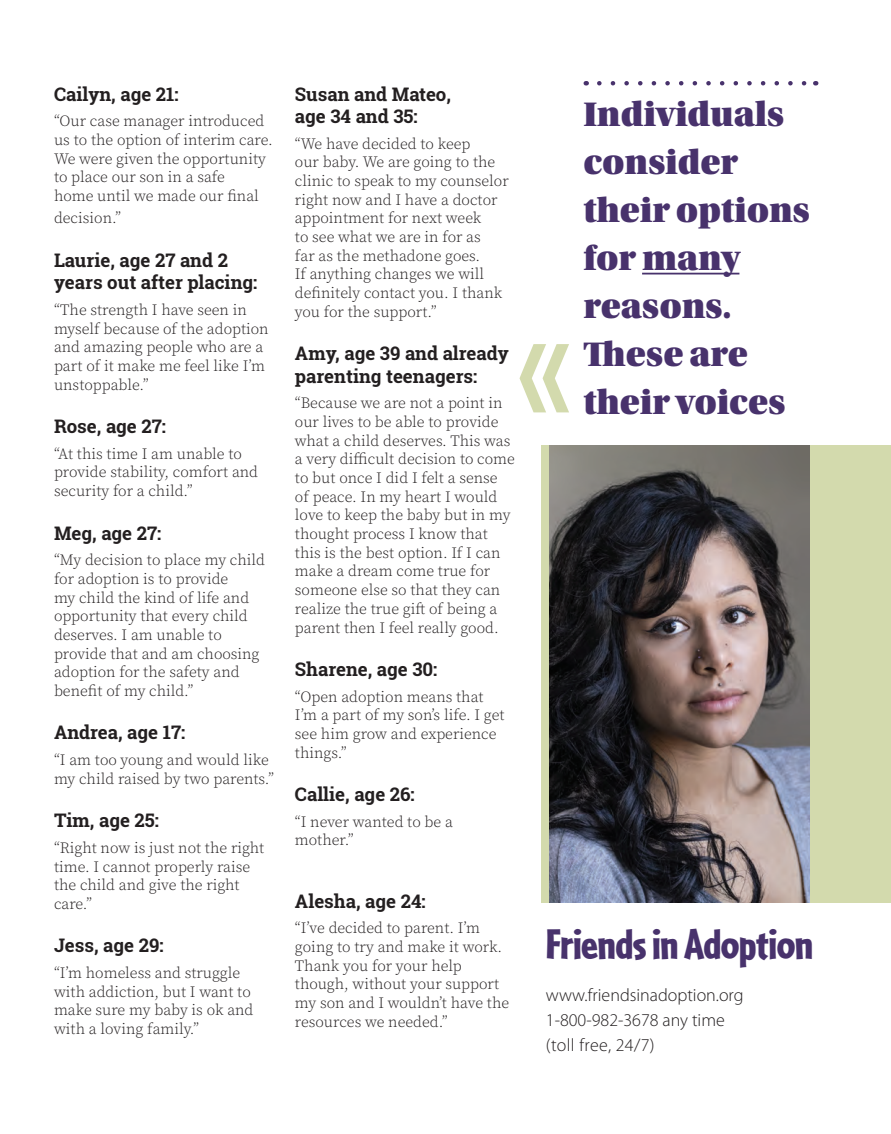
<style>
.page{position:relative;width:891px;height:1134px;background:#fff}
.page>*{position:absolute;margin:0;border:0;box-sizing:border-box;transform-origin:0 0}
.t1{font:900 45px "Cafeteria";letter-spacing:-.01em;color:#48326c}
.t2{font:36px/48px "Utopia Std Black Headline";color:#48326c}
.t3{font:700 18.75px/22.4px "Roboto Slab";color:#231f20}
.t4{font:300 18px/25px "Myriad Pro";color:#231f20}
.t5{font:300 15.6px/18.8px "Source Serif Pro";color:#231f20}
</style>
<div class="page">
<div style="left:541px;top:446px;width:350px;height:457px;background:#d3daad"></div>
<img style="left:549px;top:446px;width:261px;height:457px">
<svg style="left:599px;top:81px;width:208px;height:5px"></svg>
<hr style="left:642px;top:273px;width:97px;height:1px;background:#48326c">
<p class="t3" style="left:54px;top:82px;width:126px">Cailyn, age 21:</p>
<p class="t5" style="left:54px;top:112px;width:220px">“Our case manager introduced us to the option of interim care.<br>We were given the opportunity to place our son in a safe<br>home until we made our final</p>
<p class="t5" style="left:54px;top:209px;width:69px">decision.”</p>
<p class="t3" style="left:54px;top:249px;width:205px">Laurie, age 27 and 2 years out after placing:</p>
<p class="t5" style="left:54px;top:301px;width:216px">“The strength I have seen in myself because of the adoption and amazing people who are a part of it make me feel like I’m unstoppable.”</p>
<p class="t3" style="left:54px;top:415px;width:114px">Rose, age 27:</p>
<p class="t5" style="left:54px;top:444px;width:206px">“At this time I am unable to provide stability, comfort and security for a child.”</p>
<p class="t3" style="left:54px;top:521px;width:109px">Meg, age 27:</p>
<p class="t5" style="left:54px;top:551px;width:213px">“My decision to place my child for adoption is to provide<br>my child the kind of life and opportunity that every child deserves. I am unable to provide that and am choosing adoption for the safety and benefit of my child.”</p>
<p class="t3" style="left:54px;top:721px;width:133px">Andrea, age 17:</p>
<p class="t5" style="left:54px;top:751px;width:221px">“I am too young and would like my child raised by two parents.”</p>
<p class="t3" style="left:54px;top:809px;width:107px">Tim, age 25:</p>
<p class="t5" style="left:54px;top:839px;width:212px">“Right now is just not the right time. I cannot properly raise the child and give the right care.”</p>
<p class="t3" style="left:54px;top:934px;width:111px">Jess, age 29:</p>
<p class="t5" style="left:54px;top:964px;width:201px">“I’m homeless and struggle with addiction, but I want to make sure my baby is ok and with a loving family.”</p>
<p class="t3" style="left:295px;top:82px;width:158px">Susan and Mateo, age 34 and 35:</p>
<p class="t5" style="left:295px;top:134px;width:215px">“We have decided to keep<br>our baby. We are going to the clinic to speak to my counselor right now and I have a doctor appointment for next week<br>to see what we are in for as<br>far as the methadone goes.<br>If anything changes we will definitely contact you. I thank you for the support.”</p>
<p class="t3" style="left:295px;top:342px;width:215px">Amy, age 39 and already parenting teenagers:</p>
<p class="t5" style="left:295px;top:394px;width:221px">“Because we are not a point in our lives to be able to provide what a child deserves. This was a very difficult decision to come to but once I did I felt a sense of peace. In my heart I would love to keep the baby but in my thought process I know that this is the best option. If I can make a dream come true for someone else so that they can realize the true gift of being a parent then I feel really good.</p>
<p class="t3" style="left:295px;top:658px;width:144px">Sharene, age 30:</p>
<p class="t5" style="left:295px;top:687px;width:211px">“Open adoption means that<br>I’m a part of my son’s life. I get see him grow and experience things.”</p>
<p class="t3" style="left:295px;top:783px;width:121px">Callie, age 26:</p>
<p class="t5" style="left:295px;top:812px;width:160px">“I never wanted to be a mother.”</p>
<p class="t3" style="left:295px;top:889px;width:132px">Alesha, age 24:</p>
<p class="t5" style="left:295px;top:919px;width:216px">“I’ve decided to parent. I’m going to try and make it work.<br>Thank you for your help though, without your support my son and I wouldn’t have the resources we needed.”</p>
<h2 class="t2" style="left:584px;top:91px;width:228px">Individuals consider their options for many reasons.<br>These are their voices</h2>
<h1 class="t1" style="left:546px;top:916px;width:268px">Friends in Adoption</h1>
<p class="t4" style="left:546px;top:982px;width:199px">www.friendsinadoption.org<br>1-800-982-3678 any time (toll free, 24/7)</p>
</div>
